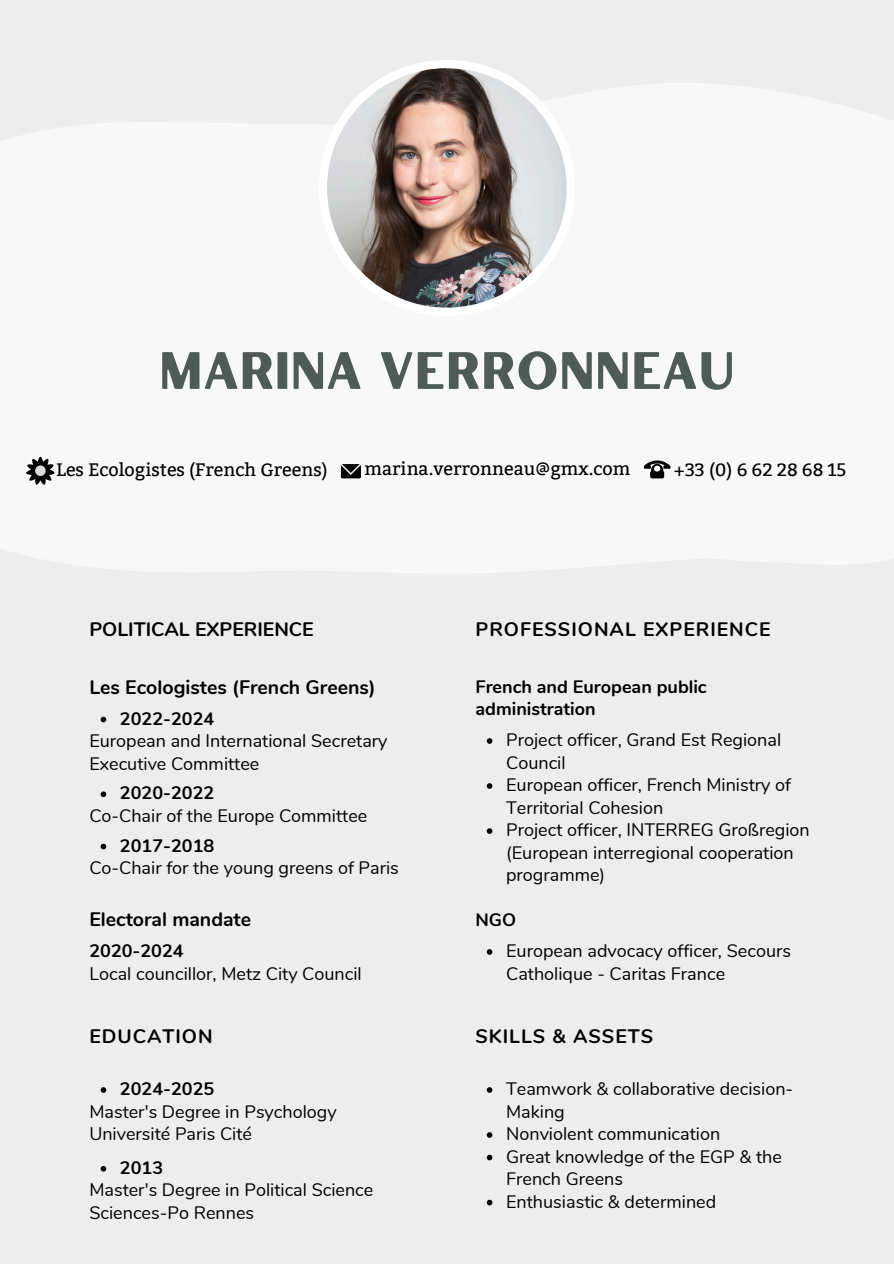
<style>
.page{position:relative;width:894px;height:1264px;background:#fff}
.page>*{position:absolute;margin:0;border:0;box-sizing:border-box;transform-origin:0 0}
.t1{font:52.5px "Hertical Sans Smooth";color:#4e5b57}
.t2{font:700 19.5px "Nunito";color:#000}
.t3{font:700 19.5px "Nunito";letter-spacing:.05em;color:#000}
.t4{font:18px/22.5px "Nunito";color:#000}
.t5{font:700 18px/22.5px "Nunito";color:#000}
.t6{font:18px "Bitter";color:#000}
</style>
<div class="page">
<div style="left:0;top:0;width:893px;height:1263px;background:#ededed"></div>
<svg style="left:0;top:72px;width:893px;height:501px;fill:#f8f8f8"></svg>
<div style="left:318px;top:60px;width:257px;height:256px;background:#fff;border-radius:50%"></div>
<img style="left:327px;top:68px;width:239px;height:239px;border-radius:50%">
<svg style="left:341px;top:464px;width:20px;height:14px"></svg>
<svg style="left:643px;top:460px;width:27px;height:18px"></svg>
<svg style="left:24px;top:455px;width:32px;height:32px"></svg>
<div style="left:35px;top:465px;width:11px;height:11px;background:#dbdbdb;border-radius:50%"></div>
<svg style="left:101px;top:716px;width:5px;height:6px"></svg>
<svg style="left:101px;top:843px;width:5px;height:6px"></svg>
<svg style="left:101px;top:791px;width:5px;height:6px"></svg>
<svg style="left:486px;top:1087px;width:6px;height:5px"></svg>
<svg style="left:486px;top:1132px;width:6px;height:5px"></svg>
<svg style="left:486px;top:1154px;width:6px;height:6px"></svg>
<svg style="left:486px;top:1199px;width:6px;height:6px"></svg>
<svg style="left:101px;top:1165px;width:5px;height:6px"></svg>
<svg style="left:486px;top:738px;width:6px;height:5px"></svg>
<svg style="left:486px;top:783px;width:6px;height:5px"></svg>
<svg style="left:486px;top:828px;width:6px;height:5px"></svg>
<svg style="left:486px;top:949px;width:6px;height:5px"></svg>
<svg style="left:101px;top:1087px;width:5px;height:5px"></svg>
<p class="t1" style="left:158px;top:334px;width:578px">MARINA VERRONNEAU</p>
<p class="t6" style="left:56px;top:459px;width:273px">Les Ecologistes (French Greens)</p>
<p class="t6" style="left:364px;top:458px;width:267px">marina.verronneau@gmx.com</p>
<p class="t6" style="left:673px;top:459px;width:174px">+33 (0) 6 62 28 68 15</p>
<h1 class="t2" style="left:89px;top:616px;width:226px">POLITICAL EXPERIENCE</h1>
<p class="t2" style="left:89px;top:674px;width:288px">Les Ecologistes (French Greens)</p>
<h2 class="t5" style="left:120px;top:707px;width:96px">2022-2024</h2>
<h2 class="t4" style="left:89px;top:730px;width:299px">European and International Secretary<br>Executive Committee</h2>
<p class="t5" style="left:120px;top:782px;width:96px">2020-2022</p>
<p class="t4" style="left:89px;top:804px;width:279px">Co-Chair of the Europe Committee</p>
<h3 class="t5" style="left:120px;top:834px;width:96px">2017-2018</h3>
<p class="t4" style="left:89px;top:856px;width:311px">Co-Chair for the young greens of Paris</p>
<p class="t2" style="left:89px;top:906px;width:163px">Electoral mandate</p>
<p class="t5" style="left:89px;top:939px;width:96px">2020-2024</p>
<p class="t4" style="left:89px;top:962px;width:274px">Local councillor, Metz City Council</p>
<p class="t3" style="left:89px;top:1023px;width:125px">EDUCATION</p>
<p class="t5" style="left:120px;top:1077px;width:96px">2024-2025</p>
<p class="t4" style="left:89px;top:1100px;width:249px">Master's Degree in Psychology</p>
<p class="t4" style="left:89px;top:1122px;width:164px">Université Paris Cité</p>
<p class="t5" style="left:120px;top:1156px;width:45px">2013</p>
<p class="t4" style="left:89px;top:1179px;width:285px">Master's Degree in Political Science</p>
<h2 class="t4" style="left:89px;top:1201px;width:166px">Sciences-Po Rennes</h2>
<p class="t3" style="left:475px;top:616px;width:296px">PROFESSIONAL EXPERIENCE</p>
<p class="t5" style="left:475px;top:675px;width:233px">French and European public administration</p>
<h2 class="t4" style="left:506px;top:729px;width:276px">Project officer, Grand Est Regional<br>Council</h2>
<h2 class="t4" style="left:506px;top:774px;width:286px">European officer, French Ministry of<br>Territorial Cohesion</h2>
<p class="t4" style="left:506px;top:819px;width:305px">Project officer, INTERREG Großregion (European interregional cooperation programme)</p>
<p class="t5" style="left:475px;top:909px;width:42px">NGO</p>
<p class="t4" style="left:506px;top:939px;width:286px">European advocacy officer, Secours<br>Catholique - Caritas France</p>
<h3 class="t3" style="left:475px;top:1023px;width:179px">SKILLS &amp; ASSETS</h3>
<p class="t4" style="left:506px;top:1077px;width:288px">Teamwork &amp; collaborative decision-<br>Making</p>
<p class="t4" style="left:506px;top:1122px;width:216px">Nonviolent communication</p>
<h3 class="t4" style="left:506px;top:1145px;width:277px">Great knowledge of the EGP &amp; the<br>French Greens</h3>
<p class="t4" style="left:506px;top:1190px;width:211px">Enthusiastic &amp; determined</p>
</div>
